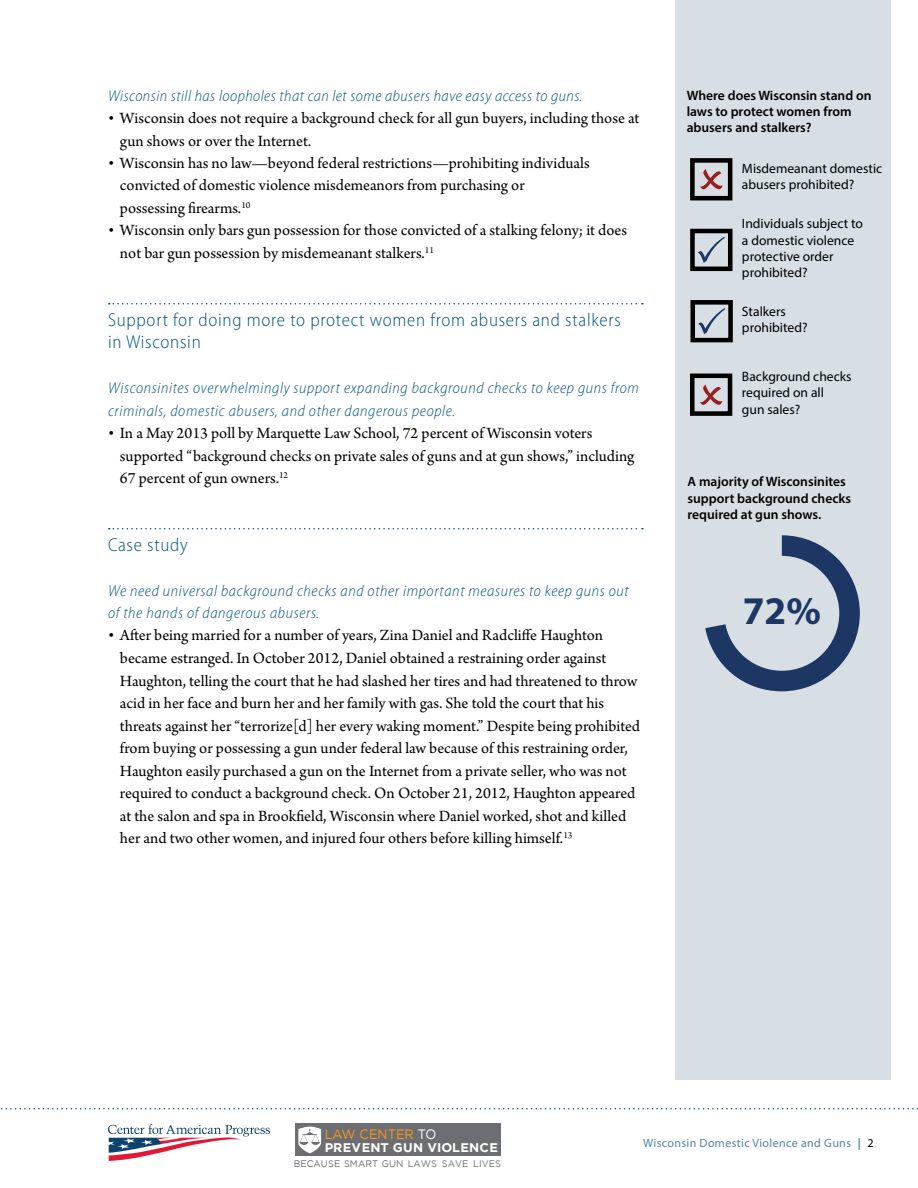
<style>
.page{position:relative;width:918px;height:1188px;background:#fff}
.page>*{position:absolute;margin:0;border:0;box-sizing:border-box;transform-origin:0 0}
.t1{font:700 39.3px "Myriad Pro";color:#1d3764}
.t2{font:300 semi-condensed 18.75px/22.5px "Myriad Pro";letter-spacing:.04em;color:#005288}
.t3{font:16.5px/22.5px "Arno Pro";color:#000}
.t4{font:italic 300 semi-condensed 15.75px/22.5px "Myriad Pro";letter-spacing:.04em;color:#005288}
.t5{font:13.65px/16.4px "Myriad Pro";color:#000}
.t6{font:600 13.65px/16.4px "Myriad Pro";color:#000}
.t7{font:13.65px "Gotham";color:#f8971d;scale:.94 1}
.t8{font:700 12.6px "Gotham";letter-spacing:.01em;color:#fff}
.t9{font:12px "Myriad Pro";letter-spacing:.03em;color:#5283b0}
.t10{font:9.45px "Gotham";letter-spacing:.01em;color:#6d6e71}
.s1{color:#fff}
.s2{color:#005288}
.s3{color:#000}
</style>
<div class="page">
<svg style="left:1px;top:1108px;width:917px;height:1px"></svg>
<div style="left:675px;top:0;width:216px;height:1080px;background:#d7dfe4"></div>
<svg style="left:108px;top:1124px;width:162px;height:37px"></svg>
<svg style="left:109px;top:303px;width:534px;height:1px"></svg>
<svg style="left:109px;top:528px;width:534px;height:2px"></svg>
<svg style="left:705px;top:535px;width:155px;height:156px"></svg>
<div style="left:724px;top:556px;width:115px;height:115px;background:#d7dfe4;border-radius:50%"></div>
<div style="left:690px;top:158px;width:42px;height:42px;border:5px solid #000"></div>
<div style="left:691px;top:300px;width:42px;height:42px;border:5px solid #000"></div>
<div style="left:690px;top:374px;width:42px;height:42px;border:5px solid #000"></div>
<svg style="left:700px;top:384px;width:22px;height:21px"></svg>
<svg style="left:700px;top:169px;width:23px;height:20px"></svg>
<div style="left:690px;top:229px;width:43px;height:42px;border:5px solid #000"></div>
<svg style="left:698px;top:308px;width:27px;height:26px"></svg>
<svg style="left:698px;top:237px;width:27px;height:26px"></svg>
<div style="left:295px;top:1123px;width:205px;height:33px;background:#6d6e71"></div>
<svg style="left:298px;top:1127px;width:23px;height:26px"></svg>
<p class="t4" style="left:108px;top:84px;width:476px">Wisconsin still has loopholes that can let some abusers have easy access to guns.</p>
<p class="t3" style="left:120px;top:108px;width:521px;text-indent:-12px">• Wisconsin does not require a background check for all gun buyers, including those at gun shows or over the Internet.</p>
<p class="t3" style="left:120px;top:153px;width:471px;text-indent:-12px">• Wisconsin has no law—beyond federal restrictions—prohibiting individuals convicted of domestic violence misdemeanors from purchasing or possessing firearms.<sup>10</sup></p>
<p class="t3" style="left:120px;top:220px;width:509px;text-indent:-12px">• Wisconsin only bars gun possession for those convicted of a stalking felony; it does not bar gun possession by misdemeanant stalkers.<sup>11</sup></p>
<p class="t2" style="left:108px;top:308px;width:514px">Support for doing more to protect women from abusers and stalkers in Wisconsin</p>
<p class="t4" style="left:108px;top:377px;width:532px">Wisconsinites overwhelmingly support expanding background checks to keep guns from criminals, domestic abusers, and other dangerous people.</p>
<p class="t3" style="left:120px;top:423px;width:516px;text-indent:-12px">• In a May 2013 poll by Marquette Law School, 72 percent of Wisconsin voters supported “background checks on private sales of guns and at gun shows,” including<br>67 percent of gun owners.<sup>12</sup></p>
<p class="t2" style="left:108px;top:533px;width:81px">Case study</p>
<p class="t4" style="left:108px;top:579px;width:522px">We need universal background checks and other important measures to keep guns out of the hands of dangerous abusers.</p>
<p class="t3" style="left:120px;top:625px;width:522px;text-indent:-12px">• After being married for a number of years, Zina Daniel and Radcliffe Haughton became estranged. In October 2012, Daniel obtained a restraining order against Haughton, telling the court that he had slashed her tires and had threatened to throw acid in her face and burn her and her family with gas. She told the court that his threats against her “terrorize[d] her every waking moment.” Despite being prohibited from buying or possessing a gun under federal law because of this restraining order, Haughton easily purchased a gun on the Internet from a private seller, who was not required to conduct a background check. On October 21, 2012, Haughton appeared at the salon and spa in Brookfield, Wisconsin where Daniel worked, shot and killed her and two other women, and injured four others before killing himself.<sup>13</sup></p>
<p class="t6" style="left:687px;top:87px;width:186px">Where does Wisconsin stand on laws to protect women from abusers and stalkers?</p>
<p class="t5" style="left:742px;top:160px;width:142px">Misdemeanant domestic abusers prohibited?</p>
<p class="t5" style="left:742px;top:215px;width:123px">Individuals subject to a domestic violence protective order prohibited?</p>
<p class="t5" style="left:742px;top:303px;width:67px">Stalkers prohibited?</p>
<p class="t5" style="left:742px;top:368px;width:111px">Background checks required on all<br>gun sales?</p>
<p class="t6" style="left:688px;top:473px;width:165px">A majority of Wisconsinites support background checks required at gun shows.</p>
<h1 class="t1" style="left:743px;top:586px;width:80px">72%</h1>
<p class="t7" style="left:325px;top:1126px;width:120px">LAW CENTER <span class="s1">TO</span></p>
<p class="t8" style="left:325px;top:1140px;width:175px">PREVENT GUN VIOLENCE</p>
<p class="t10" style="left:294px;top:1158px;width:209px">BECAUSE SMART GUN LAWS SAVE LIVES</p>
<p class="t9" style="left:643px;top:1135px;width:232px">Wisconsin Domestic Violence and Guns <span class="s2">|</span> <span class="s3">2</span></p>
</div>
